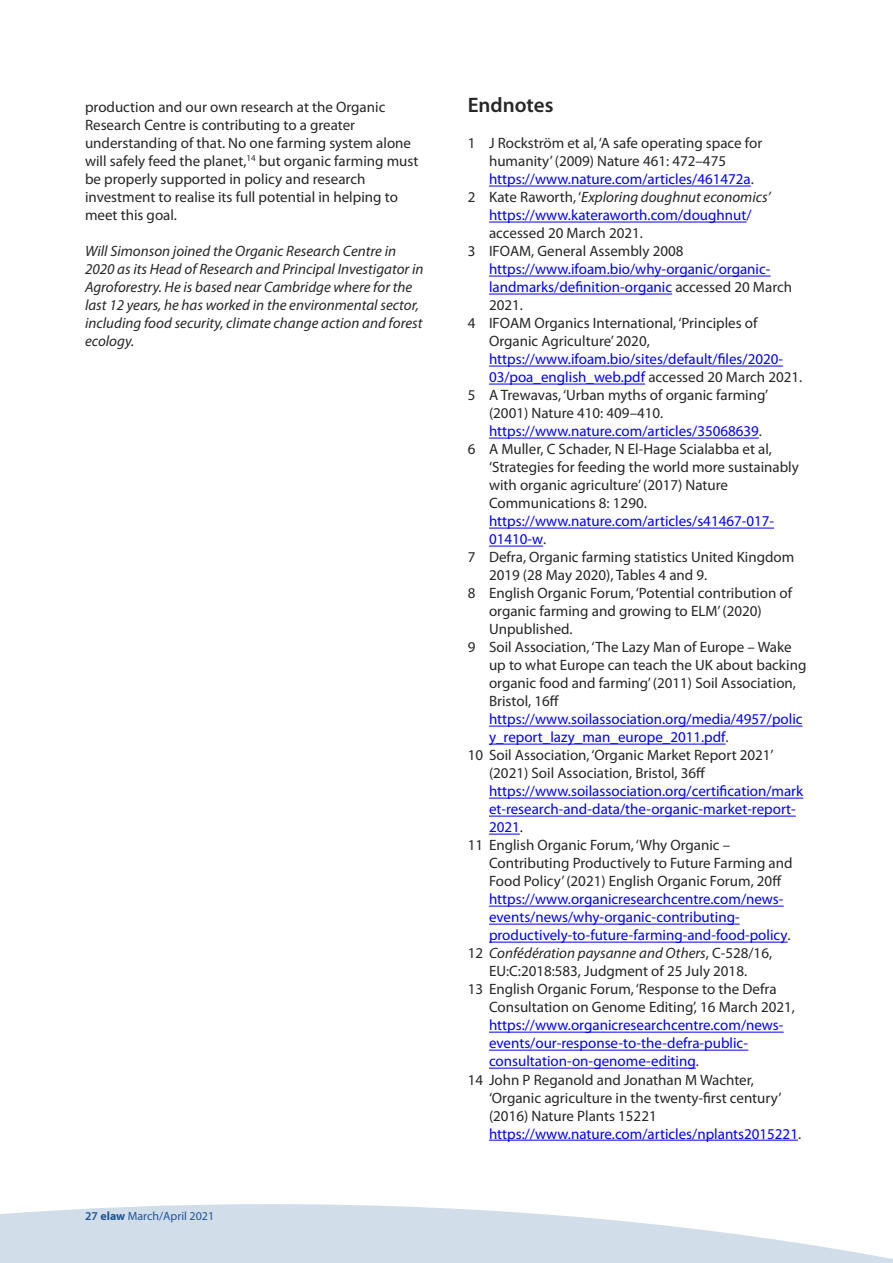
<style>
.page{position:relative;width:893px;height:1263px;background:#fff}
.page>*{position:absolute;margin:0;border:0;box-sizing:border-box;transform-origin:0 0}
.t1{font:600 21px "Myriad Pro";color:#272526}
.t2{font:15px/18px "Myriad Pro";color:#272526}
.t3{font:15px "Myriad Pro";color:#00f}
.t4{font:italic 15px/18px "Myriad Pro";color:#272526}
.t5{font:12px "Myriad Pro";color:#1e5594}
.s1{font-weight:600}
.s2{font-weight:700}
.s3{color:#272526}
.s4{font-style:normal}
</style>
<div class="page">
<svg style="left:0;top:1139px;width:893px;height:124px"></svg>
<hr style="left:489px;top:186px;width:262px;height:1px;background:#00f">
<hr style="left:489px;top:222px;width:257px;height:1px;background:#00f">
<hr style="left:489px;top:276px;width:281px;height:1px;background:#00f">
<hr style="left:489px;top:294px;width:183px;height:1px;background:#00f">
<hr style="left:489px;top:366px;width:294px;height:1px;background:#00f">
<hr style="left:489px;top:384px;width:156px;height:1px;background:#00f">
<hr style="left:489px;top:438px;width:270px;height:1px;background:#00f">
<hr style="left:489px;top:528px;width:285px;height:1px;background:#00f">
<hr style="left:489px;top:546px;width:54px;height:1px;background:#00f">
<hr style="left:489px;top:726px;width:314px;height:1px;background:#00f">
<hr style="left:489px;top:744px;width:237px;height:1px;background:#00f">
<hr style="left:489px;top:798px;width:314px;height:1px;background:#00f">
<hr style="left:489px;top:816px;width:307px;height:1px;background:#00f">
<hr style="left:489px;top:834px;width:31px;height:1px;background:#00f">
<hr style="left:489px;top:906px;width:295px;height:1px;background:#00f">
<hr style="left:489px;top:924px;width:251px;height:1px;background:#00f">
<hr style="left:489px;top:942px;width:299px;height:1px;background:#00f">
<hr style="left:489px;top:1032px;width:295px;height:1px;background:#00f">
<hr style="left:489px;top:1050px;width:259px;height:1px;background:#00f">
<hr style="left:489px;top:1068px;width:207px;height:1px;background:#00f">
<hr style="left:489px;top:1140px;width:309px;height:1px;background:#00f">
<p class="t2" style="left:85px;top:100px;width:335px">production and our own research at the Organic Research Centre is contributing to a greater understanding of that. No one farming system alone will safely feed the planet,<sup>14</sup> but organic farming must be properly supported in policy and research investment to realise its full potential in helping to meet this goal.</p>
<p class="t4" style="left:85px;top:244px;width:340px">Will Simonson joined the Organic Research Centre in 2020 as its Head of Research and Principal Investigator in Agroforestry. He is based near Cambridge where for the last 12 years, he has worked in the environmental sector, including food security, climate change action and forest ecology.</p>
<p class="t5" style="left:85px;top:1212px;width:131px"><span class="s1">27</span> <span class="s2">elaw</span> March/April 2021</p>
<h1 class="t1" style="left:468px;top:97px;width:87px">Endnotes</h1>
<p class="t2" style="left:468px;top:136px;width:296px">1 J Rockström et al, ‘A safe operating space for</p>
<p class="t2" style="left:489px;top:154px;width:239px">humanity’(2009) Nature 461: 472–475</p>
<p class="t3" style="left:489px;top:174px;width:266px">https://www.nature.com/articles/461472a<span class="s3">.</span></p>
<p class="t4" style="left:468px;top:190px;width:304px"><span class="s4">2 Kate Raworth, ‘</span>Exploring doughnut economics’</p>
<p class="t3" style="left:489px;top:210px;width:264px">https://www.kateraworth.com/doughnut/</p>
<p class="t2" style="left:468px;top:226px;width:217px;text-indent:21px">accessed 20 March 2021.<br>3 IFOAM, General Assembly 2008</p>
<p class="t3" style="left:489px;top:264px;width:283px">https://www.ifoam.bio/why-organic/organic-</p>
<p class="t3" style="left:489px;top:282px;width:305px">landmarks/definition-organic <span class="s3">accessed 20 March</span></p>
<p class="t2" style="left:489px;top:298px;width:35px">2021.</p>
<p class="t2" style="left:468px;top:316px;width:291px">4 IFOAM Organics International, ‘Principles of</p>
<p class="t2" style="left:489px;top:334px;width:162px">Organic Agriculture’2020,</p>
<p class="t3" style="left:489px;top:354px;width:296px">https://www.ifoam.bio/sites/default/files/2020-</p>
<p class="t3" style="left:489px;top:372px;width:315px">03/poa_english_web.pdf <span class="s3">accessed 20 March 2021.</span></p>
<p class="t2" style="left:468px;top:388px;width:302px">5 A Trewavas, ‘Urban myths of organic farming’</p>
<p class="t2" style="left:489px;top:406px;width:176px">(2001) Nature 410: 409–410.</p>
<p class="t3" style="left:489px;top:426px;width:275px">https://www.nature.com/articles/35068639<span class="s3">.</span></p>
<p class="t2" style="left:468px;top:442px;width:306px">6 A Muller, C Schader, N El-Hage Scialabba et al,</p>
<p class="t2" style="left:489px;top:460px;width:311px">‘Strategies for feeding the world more sustainably</p>
<p class="t2" style="left:489px;top:478px;width:241px">with organic agriculture’(2017) Nature</p>
<p class="t2" style="left:489px;top:496px;width:159px">Communications 8: 1290.</p>
<p class="t3" style="left:489px;top:516px;width:287px">https://www.nature.com/articles/s41467-017-</p>
<p class="t3" style="left:489px;top:534px;width:59px">01410-w<span class="s3">.</span></p>
<p class="t2" style="left:468px;top:550px;width:328px">7 Defra, Organic farming statistics United Kingdom</p>
<p class="t2" style="left:489px;top:568px;width:220px">2019 (28 May 2020), Tables 4 and 9.</p>
<p class="t2" style="left:468px;top:586px;width:326px">8 English Organic Forum, ‘Potential contribution of</p>
<p class="t2" style="left:489px;top:604px;width:274px">organic farming and growing to ELM’(2020)</p>
<p class="t2" style="left:489px;top:622px;width:85px">Unpublished.</p>
<p class="t2" style="left:468px;top:640px;width:325px">9 Soil Association, ‘The Lazy Man of Europe – Wake</p>
<p class="t2" style="left:489px;top:658px;width:319px">up to what Europe can teach the UK about backing</p>
<p class="t2" style="left:489px;top:676px;width:309px">organic food and farming’(2011) Soil Association,</p>
<p class="t2" style="left:489px;top:694px;width:72px">Bristol, 16ff</p>
<p class="t3" style="left:489px;top:714px;width:315px">https://www.soilassociation.org/media/4957/polic</p>
<p class="t3" style="left:489px;top:732px;width:241px">y_report_lazy_man_europe_2011.pdf<span class="s3">.</span></p>
<p class="t2" style="left:468px;top:748px;width:307px">10 Soil Association, ‘Organic Market Report 2021’</p>
<p class="t2" style="left:489px;top:766px;width:218px">(2021) Soil Association, Bristol, 36ff</p>
<p class="t3" style="left:489px;top:786px;width:316px">https://www.soilassociation.org/certification/mark</p>
<p class="t3" style="left:489px;top:804px;width:308px">et-research-and-data/the-organic-market-report-</p>
<p class="t3" style="left:489px;top:822px;width:35px">2021<span class="s3">.</span></p>
<p class="t2" style="left:468px;top:838px;width:264px">11 English Organic Forum, ‘Why Organic –</p>
<p class="t2" style="left:489px;top:856px;width:305px">Contributing Productively to Future Farming and</p>
<p class="t2" style="left:489px;top:874px;width:294px">Food Policy’(2021) English Organic Forum, 20ff</p>
<p class="t3" style="left:489px;top:894px;width:296px">https://www.organicresearchcentre.com/news-</p>
<p class="t3" style="left:489px;top:912px;width:252px">events/news/why-organic-contributing-</p>
<p class="t3" style="left:489px;top:930px;width:303px">productively-to-future-farming-and-food-policy<span class="s3">.</span></p>
<p class="t4" style="left:468px;top:946px;width:306px"><span class="s4">12</span> Confédération paysanne and Others<span class="s4">, C-528/16,</span></p>
<p class="t2" style="left:489px;top:964px;width:260px">EU:C:2018:583, Judgment of 25 July 2018.</p>
<p class="t2" style="left:468px;top:982px;width:310px">13 English Organic Forum, ‘Response to the Defra</p>
<p class="t2" style="left:489px;top:1000px;width:308px">Consultation on Genome Editing’, 16 March 2021,</p>
<p class="t3" style="left:489px;top:1020px;width:296px">https://www.organicresearchcentre.com/news-</p>
<p class="t3" style="left:489px;top:1038px;width:260px">events/our-response-to-the-defra-public-</p>
<p class="t3" style="left:489px;top:1056px;width:211px">consultation-on-genome-editing<span class="s3">.</span></p>
<p class="t2" style="left:468px;top:1072px;width:288px">14 John P Reganold and Jonathan M Wachter,</p>
<p class="t2" style="left:489px;top:1090px;width:294px">‘Organic agriculture in the twenty-first century’</p>
<p class="t2" style="left:489px;top:1108px;width:169px">(2016) Nature Plants 15221</p>
<p class="t3" style="left:489px;top:1128px;width:314px">https://www.nature.com/articles/nplants2015221<span class="s3">.</span></p>
</div>
